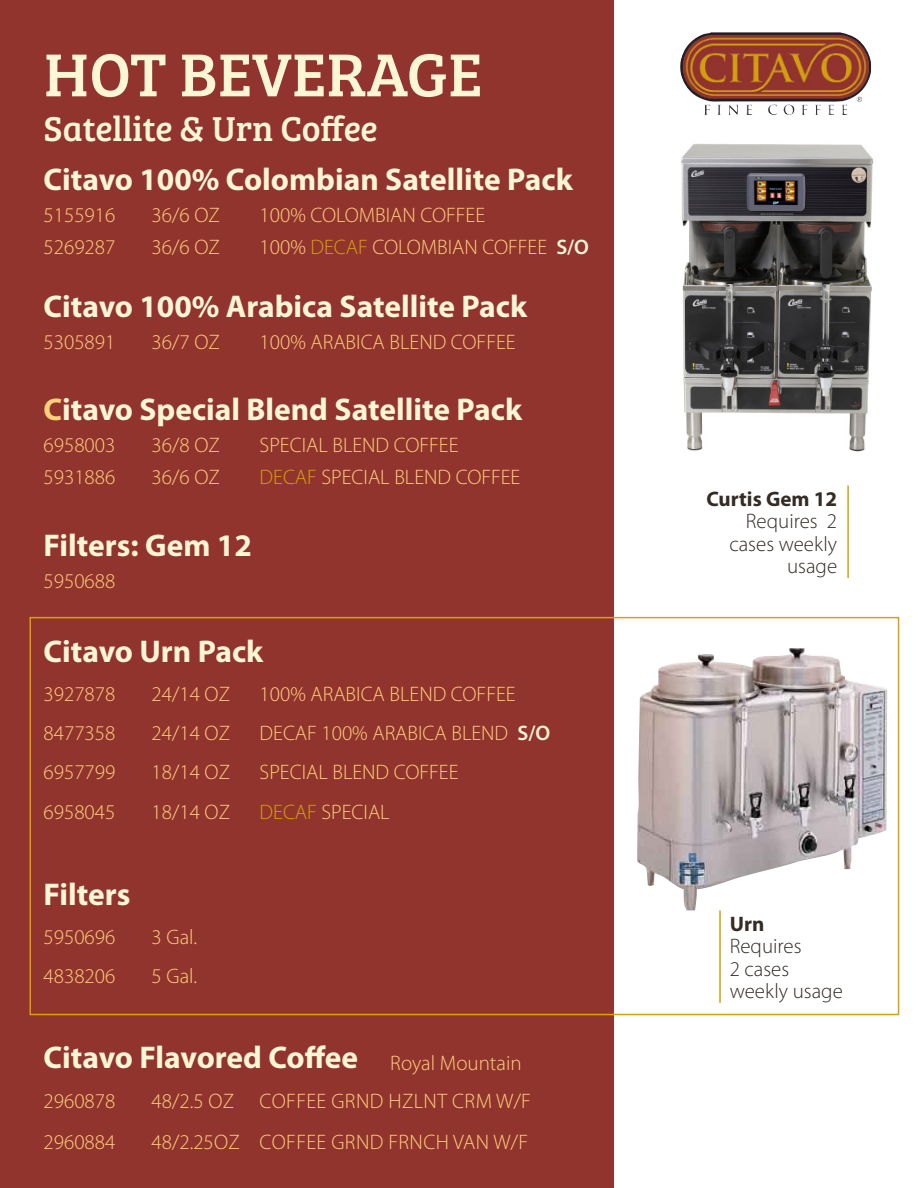
<style>
.page{position:relative;width:918px;height:1188px;background:#fff}
.page>*{position:absolute;margin:0;border:0;box-sizing:border-box;transform-origin:0 0}
.t1{font:62.7px "Bree Serif";color:#fbf6d4}
.t2{font:35.7px "Bree Serif";color:#fbf6d4}
.t3{font:700 31.5px "Myriad Pro";color:#fbf6d4}
.t4{font:300 21px "Myriad Pro";color:#ffd17b}
.t5{font:300 21px "Myriad Pro";letter-spacing:.02em;color:#ffd17b}
.t6{font:300 21px/22.5px "Myriad Pro";color:#332b24;text-align:right}
.t7{font:700 21px "Myriad Pro";color:#332b24}
.s1{color:#d5a10e}
.s2{font-weight:600;color:#fbf6d4}
.s3{color:#ffd17b}
</style>
<div class="page">
<div style="left:0;top:0;width:613px;height:1188px;background:#92342e"></div>
<img style="left:680px;top:32px;width:191px;height:83px">
<img style="left:681px;top:143px;width:192px;height:309px">
<img style="left:637px;top:648px;width:250px;height:262px">
<hr style="left:719px;top:910px;width:2px;height:93px;background:#d5a10e">
<hr style="left:847px;top:486px;width:2px;height:92px;background:#d5a10e">
<div style="left:29px;top:617px;width:870px;height:398px;border:2px solid #d5a10e"></div>
<p class="t1" style="left:44px;top:28px;width:440px">HOT BEVERAGE</p>
<p class="t2" style="left:44px;top:102px;width:336px">Satellite &amp; Urn Coffee</p>
<p class="t3" style="left:44px;top:159px;width:531px">Citavo 100% Colombian Satellite Pack</p>
<p class="t4" style="left:44px;top:202px;width:73px">5155916</p>
<p class="t4" style="left:152px;top:202px;width:70px">36/6 OZ</p>
<p class="t4" style="left:260px;top:202px;width:227px">100% COLOMBIAN COFFEE</p>
<p class="t4" style="left:44px;top:234px;width:73px">5269287</p>
<p class="t4" style="left:152px;top:234px;width:70px">36/6 OZ</p>
<p class="t4" style="left:260px;top:234px;width:331px">100% <span class="s1">DECAF</span> COLOMBIAN COFFEE <span class="s2">S/O</span></p>
<p class="t3" style="left:44px;top:286px;width:485px">Citavo 100% Arabica Satellite Pack</p>
<p class="t4" style="left:44px;top:329px;width:73px">5305891</p>
<p class="t4" style="left:152px;top:329px;width:70px">36/7 OZ</p>
<p class="t4" style="left:260px;top:329px;width:257px">100% ARABICA BLEND COFFEE</p>
<p class="t3" style="left:44px;top:389px;width:480px"><span class="s3">C</span>itavo Special Blend Satellite Pack</p>
<p class="t4" style="left:44px;top:433px;width:73px">6958003</p>
<p class="t4" style="left:152px;top:433px;width:70px">36/8 OZ</p>
<p class="t4" style="left:260px;top:433px;width:200px">SPECIAL BLEND COFFEE</p>
<p class="t4" style="left:44px;top:464px;width:73px">5931886</p>
<p class="t4" style="left:152px;top:464px;width:70px">36/6 OZ</p>
<p class="t4" style="left:260px;top:464px;width:262px"><span class="s1">DECAF</span> SPECIAL BLEND COFFEE</p>
<p class="t3" style="left:44px;top:524px;width:210px">Filters: Gem 12</p>
<p class="t4" style="left:44px;top:568px;width:73px">5950688</p>
<p class="t3" style="left:44px;top:631px;width:221px">Citavo Urn Pack</p>
<p class="t4" style="left:44px;top:681px;width:73px">3927878</p>
<p class="t4" style="left:152px;top:681px;width:80px">24/14 OZ</p>
<p class="t4" style="left:260px;top:681px;width:257px">100% ARABICA BLEND COFFEE</p>
<p class="t4" style="left:44px;top:721px;width:73px">8477358</p>
<p class="t4" style="left:152px;top:721px;width:80px">24/14 OZ</p>
<p class="t4" style="left:260px;top:721px;width:292px">DECAF 100% ARABICA BLEND <span class="s2">S/O</span></p>
<p class="t4" style="left:44px;top:760px;width:73px">6957799</p>
<p class="t4" style="left:152px;top:760px;width:80px">18/14 OZ</p>
<p class="t4" style="left:260px;top:760px;width:200px">SPECIAL BLEND COFFEE</p>
<p class="t4" style="left:44px;top:799px;width:73px">6958045</p>
<p class="t4" style="left:152px;top:799px;width:80px">18/14 OZ</p>
<p class="t4" style="left:260px;top:799px;width:132px"><span class="s1">DECAF</span> SPECIAL</p>
<p class="t3" style="left:44px;top:874px;width:88px">Filters</p>
<p class="t4" style="left:44px;top:924px;width:73px">5950696</p>
<p class="t4" style="left:152px;top:924px;width:47px">3 Gal.</p>
<p class="t4" style="left:44px;top:964px;width:73px">4838206</p>
<p class="t4" style="left:152px;top:964px;width:47px">5 Gal.</p>
<p class="t3" style="left:44px;top:1036px;width:316px">Citavo Flavored Coffee</p>
<p class="t4" style="left:44px;top:1089px;width:73px">2960878</p>
<p class="t5" style="left:152px;top:1089px;width:381px">48/2.5 OZ COFFEE GRND HZLNT CRM W/F</p>
<p class="t4" style="left:44px;top:1129px;width:73px">2960884</p>
<p class="t5" style="left:152px;top:1129px;width:378px">48/2.25OZ COFFEE GRND FRNCH VAN W/F</p>
<p class="t4" style="left:390px;top:1050px;width:133px">Royal Mountain</p>
<p class="t7" style="left:707px;top:485px;width:132px">Curtis Gem 12</p>
<p class="t6" style="left:729px;top:510px;width:109px">Requires 2 cases weekly usage</p>
<p class="t7" style="left:730px;top:910px;width:36px">Urn</p>
<p class="t6" style="left:730px;top:935px;width:73px">Requires</p>
<p class="t6" style="left:730px;top:957px;width:61px">2 cases</p>
<p class="t6" style="left:730px;top:980px;width:115px">weekly usage</p>
</div>
